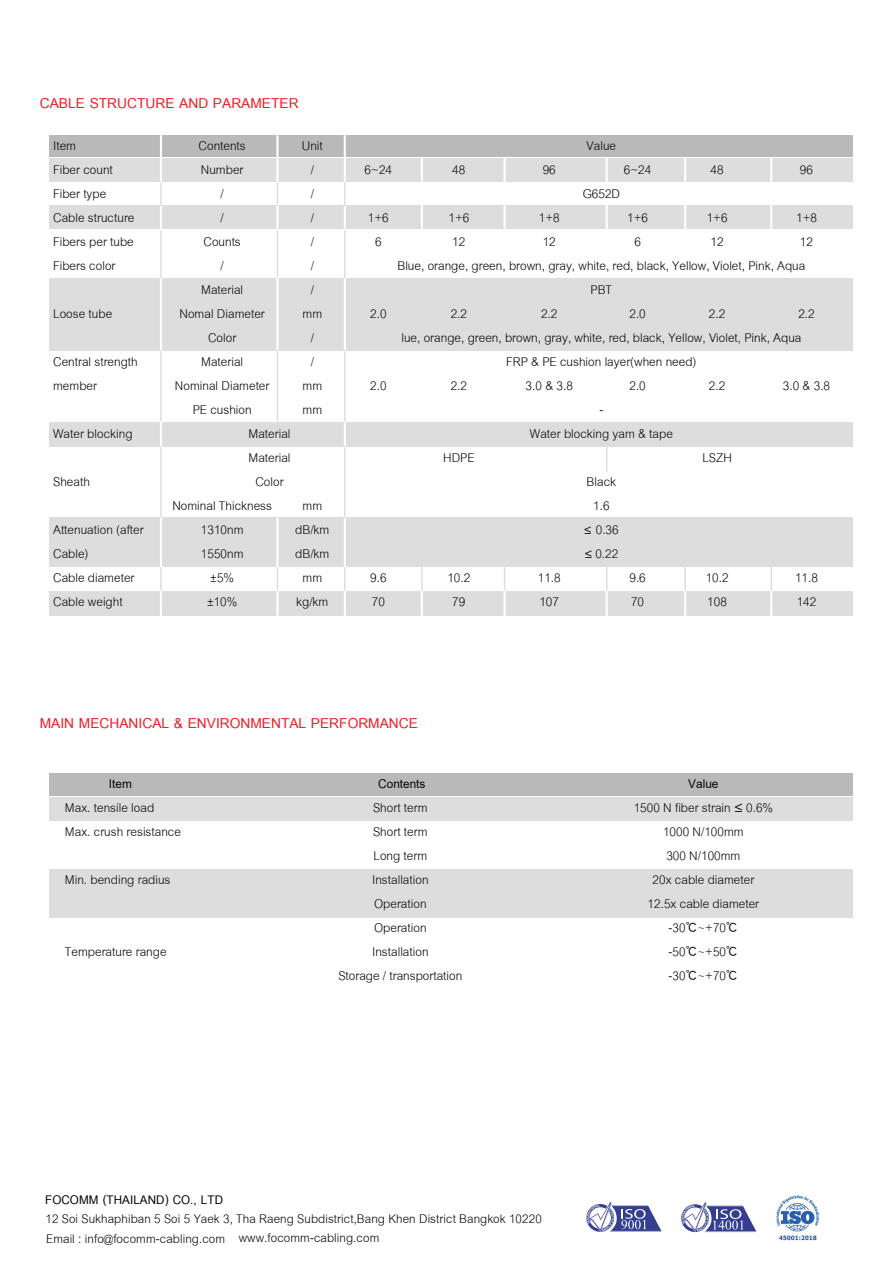
<style>
.page{position:relative;width:893px;height:1263px;background:#fff}
.page>*{position:absolute;margin:0;border:0;box-sizing:border-box;transform-origin:0 0}
.t1{font:700 21px "Cordia New";color:#ed1d23}
.t2{font:18.6px/24px "Cordia New";color:#040503}
.t3{font:700 18.6px "Cordia New";color:#040503}
.t4{font:18.3px/19.5px "Cordia New";letter-spacing:.005em;color:#040503}
.t5{font:700 18.3px "Cordia New";letter-spacing:.005em;color:#040503}
.s1{font-family:"Myriad Pro";font-size:13.95px}
.s2{font-family:"Myriad Pro";font-size:15.45px}
.s3{font-family:"UD Digi Kyokasho N R";font-size:12.3px}
.s4{font-family:"UD Digi Kyokasho N R";font-size:7.8px}
</style>
<div class="page">
<div style="left:49px;top:135px;width:804px;height:22px;background:#bab9b9"></div>
<div style="left:49px;top:159px;width:804px;height:23px;background:#ddd"></div>
<div style="left:49px;top:206px;width:804px;height:23px;background:#ddd"></div>
<div style="left:49px;top:278px;width:804px;height:72px;background:#ddd"></div>
<div style="left:49px;top:421px;width:804px;height:25px;background:#ddd"></div>
<div style="left:49px;top:591px;width:804px;height:25px;background:#ddd"></div>
<div style="left:49px;top:517px;width:804px;height:50px;background:#ddd"></div>
<hr style="left:606px;top:157px;width:2px;height:25px;background:#fff">
<hr style="left:606px;top:205px;width:2px;height:25px;background:#fff">
<hr style="left:606px;top:591px;width:2px;height:25px;background:#fff">
<svg style="left:606px;top:446px;width:1px;height:25px"></svg>
<svg style="left:606px;top:567px;width:1px;height:24px"></svg>
<hr style="left:421px;top:157px;width:2px;height:25px;background:#fff">
<hr style="left:421px;top:205px;width:2px;height:25px;background:#fff">
<hr style="left:421px;top:591px;width:2px;height:25px;background:#fff">
<hr style="left:421px;top:566px;width:2px;height:25px;background:#ddd">
<hr style="left:503px;top:157px;width:3px;height:25px;background:#fff">
<hr style="left:503px;top:205px;width:3px;height:25px;background:#fff">
<hr style="left:503px;top:591px;width:3px;height:25px;background:#fff">
<svg style="left:504px;top:567px;width:1px;height:24px"></svg>
<hr style="left:684px;top:157px;width:2px;height:25px;background:#fff">
<hr style="left:684px;top:205px;width:2px;height:25px;background:#fff">
<hr style="left:684px;top:591px;width:2px;height:25px;background:#fff">
<hr style="left:684px;top:566px;width:2px;height:25px;background:#ddd">
<hr style="left:770px;top:157px;width:2px;height:25px;background:#fff">
<hr style="left:770px;top:205px;width:2px;height:25px;background:#fff">
<hr style="left:770px;top:591px;width:2px;height:25px;background:#fff">
<hr style="left:770px;top:566px;width:2px;height:25px;background:#ddd">
<img style="left:776px;top:1195px;width:43px;height:45px">
<svg style="left:586px;top:1202px;width:76px;height:30px"></svg>
<svg style="left:681px;top:1202px;width:76px;height:30px"></svg>
<hr style="left:344px;top:135px;width:2px;height:481px;background:#fff">
<hr style="left:276px;top:135px;width:2px;height:215px;background:#fff">
<hr style="left:276px;top:517px;width:2px;height:99px;background:#fff">
<hr style="left:160px;top:135px;width:2px;height:481px;background:#fff">
<hr style="left:277px;top:230px;width:1px;height:48px;background:#ddd">
<hr style="left:277px;top:350px;width:1px;height:71px;background:#ddd">
<hr style="left:160px;top:350px;width:2px;height:71px;background:#ddd">
<hr style="left:160px;top:446px;width:2px;height:71px;background:#ddd">
<hr style="left:344px;top:446px;width:2px;height:71px;background:#ddd">
<hr style="left:344px;top:567px;width:2px;height:24px;background:#ddd">
<svg style="left:277px;top:567px;width:1px;height:24px"></svg>
<hr style="left:160px;top:567px;width:2px;height:24px;background:#ddd">
<svg style="left:277px;top:182px;width:1px;height:24px"></svg>
<hr style="left:344px;top:230px;width:2px;height:48px;background:#ddd">
<hr style="left:344px;top:350px;width:2px;height:71px;background:#ddd">
<hr style="left:344px;top:182px;width:2px;height:24px;background:#ddd">
<hr style="left:160px;top:230px;width:2px;height:48px;background:#ddd">
<hr style="left:160px;top:182px;width:2px;height:24px;background:#ddd">
<div style="left:49px;top:773px;width:804px;height:23px;background:#bab9b9"></div>
<div style="left:49px;top:797px;width:804px;height:24px;background:#ddd"></div>
<div style="left:49px;top:869px;width:804px;height:48px;background:#ddd"></div>
<p class="t1" style="left:40px;top:91px;width:260px">CABLE STRUCTURE AND PARAMETER</p>
<p class="t2" style="left:53px;top:134px;width:83px">Item<br>Fiber count<br>Fiber type<br>Cable structure<br>Fibers per tube<br>Fibers color</p>
<p class="t2" style="left:53px;top:302px;width:61px">Loose tube</p>
<p class="t2" style="left:53px;top:350px;width:86px">Central strength member</p>
<p class="t2" style="left:53px;top:422px;width:81px">Water blocking</p>
<p class="t2" style="left:53px;top:470px;width:38px">Sheath</p>
<p class="t2" style="left:53px;top:518px;width:92px">Attenuation (after<br>Cable)<br>Cable diameter<br>Cable weight</p>
<p class="t2" style="left:175px;top:134px;width:96px;text-align:center">Contents<br>Number<br>/<br>/<br>Counts<br>/<br>Material<br>Nomal Diameter<br>Color<br>Material<br>Nominal Diameter<br>PE cushion</p>
<p class="t2" style="left:302px;top:134px;width:22px;text-align:center">Unit /<br>/<br>/<br>/<br>/<br>/ mm /<br>/ mm mm</p>
<p class="t2" style="left:249px;top:422px;width:43px;text-align:center">Material<br>Material<br>Color</p>
<p class="t2" style="left:172px;top:494px;width:101px;text-align:center">Nominal Thickness<br>1310nm<br>1550nm<br>±5%<br>±10%</p>
<p class="t2" style="left:295px;top:494px;width:36px;text-align:center">mm dB/km dB/km mm kg/km</p>
<p class="t2" style="left:365px;top:159px;width:29px">6~24</p>
<p class="t2" style="left:368px;top:207px;width:22px;text-align:center">1+6<br>6</p>
<p class="t2" style="left:452px;top:159px;width:15px">48</p>
<p class="t2" style="left:448px;top:207px;width:22px">1+6<br>12</p>
<p class="t2" style="left:543px;top:159px;width:15px">96</p>
<p class="t2" style="left:539px;top:207px;width:22px">1+8<br>12</p>
<p class="t2" style="left:587px;top:134px;width:31px">Value</p>
<p class="t2" style="left:583px;top:182px;width:39px">G652D</p>
<p class="t2" style="left:624px;top:159px;width:29px">6~24</p>
<p class="t2" style="left:627px;top:207px;width:22px;text-align:center">1+6<br>6</p>
<p class="t2" style="left:711px;top:159px;width:15px">48</p>
<p class="t2" style="left:707px;top:207px;width:22px">1+6<br>12</p>
<p class="t2" style="left:800px;top:159px;width:15px">96</p>
<p class="t2" style="left:796px;top:207px;width:22px">1+8<br>12</p>
<p class="t2" style="left:370px;top:303px;width:18px">2.0</p>
<p class="t2" style="left:397px;top:254px;width:409px;text-align:center">Blue, orange, green, brown, gray, white, red, black, Yellow, Violet, Pink, Aqua<br>PBT</p>
<p class="t2" style="left:401px;top:326px;width:402px;text-align:center">lue, orange, green, brown, gray, white, red, black, Yellow, Violet, Pink, Aqua<br>FRP &amp; PE cushion layer(when need)</p>
<p class="t2" style="left:451px;top:303px;width:18px">2.2</p>
<p class="t2" style="left:541px;top:303px;width:18px">2.2</p>
<p class="t2" style="left:629px;top:303px;width:18px">2.0</p>
<p class="t2" style="left:709px;top:303px;width:18px">2.2</p>
<p class="t2" style="left:798px;top:303px;width:18px">2.2</p>
<p class="t2" style="left:370px;top:375px;width:18px">2.0</p>
<p class="t2" style="left:451px;top:375px;width:18px">2.2</p>
<p class="t2" style="left:526px;top:375px;width:49px">3.0 &amp; 3.8</p>
<p class="t2" style="left:629px;top:375px;width:18px">2.0</p>
<p class="t2" style="left:709px;top:375px;width:18px">2.2</p>
<p class="t2" style="left:783px;top:375px;width:49px">3.0 &amp; 3.8</p>
<p class="t2" style="left:443px;top:447px;width:33px">HDPE</p>
<p class="t2" style="left:530px;top:398px;width:144px;text-align:center">-<br>Water blocking yam &amp; tape</p>
<p class="t2" style="left:584px;top:470px;width:36px;text-align:center">Black<br>1.6<br><span class="s1">≤</span> 0.36 <span class="s1">≤</span> 0.22</p>
<p class="t2" style="left:702px;top:447px;width:31px">LSZH</p>
<p class="t2" style="left:370px;top:567px;width:18px">9.6<br>70</p>
<p class="t2" style="left:447px;top:567px;width:24px">10.2<br>79</p>
<p class="t2" style="left:538px;top:567px;width:24px">11.8<br>107</p>
<p class="t2" style="left:629px;top:567px;width:18px">9.6<br>70</p>
<p class="t2" style="left:706px;top:567px;width:24px">10.2<br>108</p>
<p class="t2" style="left:795px;top:567px;width:24px">11.8<br>142</p>
<p class="t1" style="left:40px;top:710px;width:380px">MAIN MECHANICAL &amp; ENVIRONMENTAL PERFORMANCE</p>
<p class="t3" style="left:109px;top:773px;width:24px">Item</p>
<p class="t3" style="left:378px;top:773px;width:49px">Contents</p>
<p class="t3" style="left:688px;top:773px;width:32px">Value</p>
<p class="t2" style="left:65px;top:796px;width:118px">Max. tensile load<br>Max. crush resistance</p>
<p class="t2" style="left:65px;top:868px;width:107px">Min. bending radius</p>
<p class="t2" style="left:65px;top:940px;width:103px">Temperature range</p>
<p class="t2" style="left:338px;top:796px;width:125px;text-align:center">Short term<br>Short term<br>Long term<br>Installation<br>Operation<br>Operation<br>Installation<br>Storage / transportation</p>
<p class="t2" style="left:634px;top:796px;width:141px;text-align:center">1500 N fiber strain <span class="s2">≤</span> 0.6%<br>1000 N/100mm<br>300 N/100mm<br>20x cable diameter<br>12.5x cable diameter -30<span class="s3">℃</span><span class="s4">～</span>+70<span class="s3">℃<br></span>-50<span class="s3">℃</span><span class="s4">～</span>+50<span class="s3">℃<br></span>-30<span class="s3">℃</span><span class="s4">～</span>+70<span class="s3">℃</span></p>
<p class="t5" style="left:45px;top:1188px;width:179px">FOCOMM (THAILAND) CO., LTD</p>
<p class="t4" style="left:45px;top:1209px;width:498px">12 Soi Sukhaphiban 5 Soi 5 Yaek 3, Tha Raeng Subdistrict,Bang Khen District Bangkok 10220<br>Email : info@focomm-cabling.com</p>
<p class="t4" style="left:239px;top:1228px;width:142px">www.focomm-cabling.com</p>
</div>
